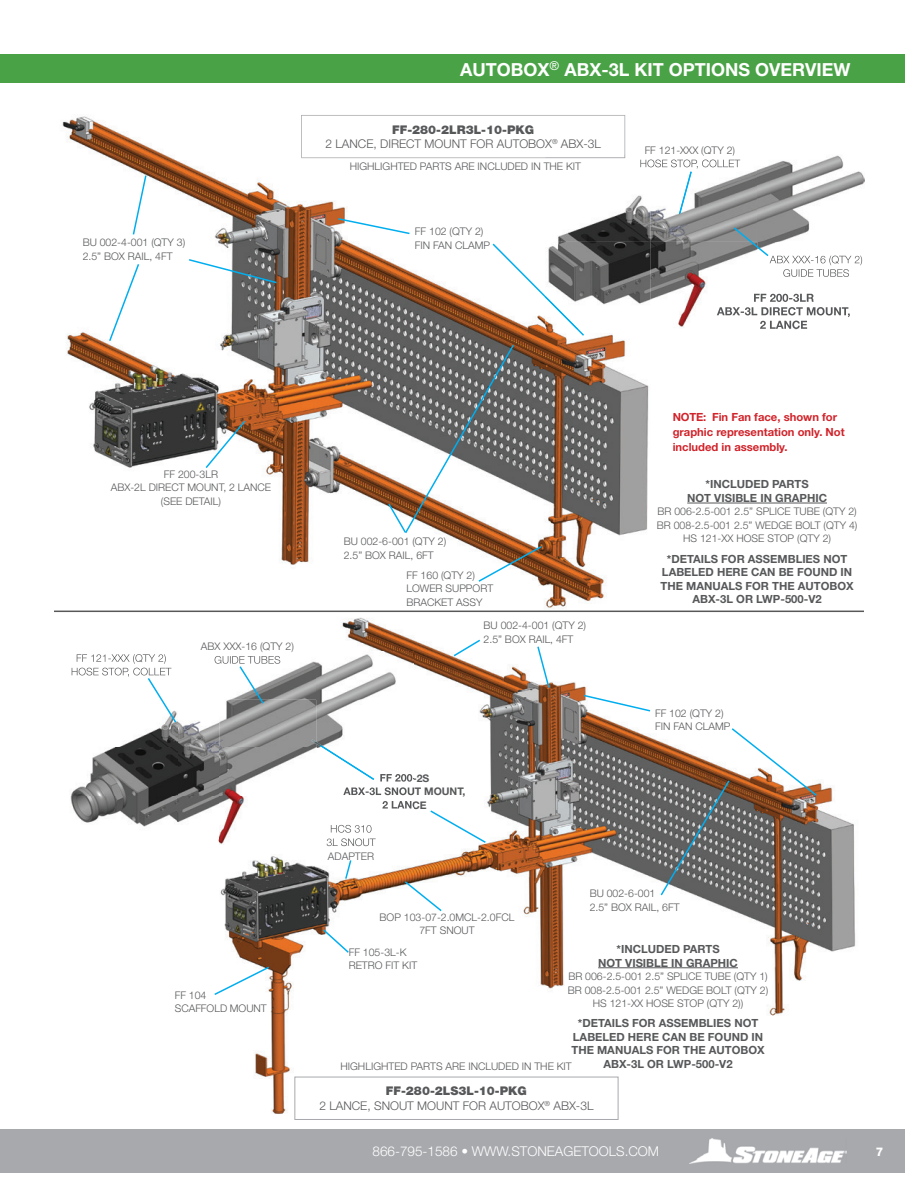
<style>
.page{position:relative;width:918px;height:1188px;background:#fff}
.page>*{position:absolute;margin:0;border:0;box-sizing:border-box;transform-origin:0 0}
.t1{font:700 18px "Helvetica Neue LT Std";color:#fff}
.t2{font:300 13.5px "Helvetica Neue LT Std";color:#fff}
.t3{font:300 12px/14.4px "Helvetica Neue LT Std";color:#57585a;text-align:center}
.t4{font:800 12px "Helvetica Neue LT Std";color:#fff}
.t5{font:700 11.25px/13.5px "Helvetica Neue LT Std";color:#57585a;text-align:center}
.t6{font:700 11.25px/15px "Helvetica Neue LT Std";color:#d1232a}
.t7{font:300 10.5px/13.5px "Helvetica Neue LT Std";color:#57585a}
.s1{font-weight:900}
</style>
<div class="page">
<div style="left:0;top:1129px;width:904px;height:44px;background:#a8a9ad"></div>
<img style="left:689px;top:1139px;width:157px;height:25px">
<img style="left:220px;top:617px;width:636px;height:497px">
<img style="left:62px;top:115px;width:587px;height:494px">
<div style="left:0;top:54px;width:904px;height:29px;background:#49a346"></div>
<hr style="left:54px;top:611px;width:810px;height:1px;background:#57585a">
<svg style="left:301px;top:115px;width:324px;height:43px"></svg>
<div style="left:294px;top:1077px;width:324px;height:43px;border:1px solid #a8a9ad"></div>
<svg style="left:214px;top:965px;width:57px;height:31px"></svg>
<svg style="left:321px;top:928px;width:29px;height:26px"></svg>
<svg style="left:344px;top:859px;width:9px;height:21px"></svg>
<svg style="left:403px;top:880px;width:40px;height:33px"></svg>
<svg style="left:204px;top:419px;width:43px;height:51px"></svg>
<svg style="left:429px;top:809px;width:58px;height:35px"></svg>
<svg style="left:493px;top:244px;width:91px;height:92px"></svg>
<svg style="left:337px;top:217px;width:74px;height:18px"></svg>
<svg style="left:108px;top:262px;width:32px;height:81px"></svg>
<svg style="left:452px;top:638px;width:30px;height:20px"></svg>
<svg style="left:387px;top:343px;width:128px;height:192px"></svg>
<svg style="left:187px;top:258px;width:91px;height:26px"></svg>
<svg style="left:536px;top:645px;width:15px;height:44px"></svg>
<svg style="left:132px;top:174px;width:16px;height:62px"></svg>
<img style="left:70px;top:651px;width:343px;height:194px">
<img style="left:331px;top:825px;width:41px;height:8px">
<img style="left:327px;top:838px;width:49px;height:7px">
<img style="left:312px;top:739px;width:62px;height:41px">
<img style="left:219px;top:651px;width:74px;height:1px">
<svg style="left:201px;top:651px;width:18px;height:13px"></svg>
<img style="left:219px;top:656px;width:61px;height:8px">
<img style="left:380px;top:774px;width:33px;height:8px">
<img style="left:343px;top:787px;width:70px;height:10px">
<img style="left:382px;top:801px;width:31px;height:8px">
<img style="left:77px;top:654px;width:89px;height:10px">
<img style="left:72px;top:668px;width:99px;height:9px">
<svg style="left:238px;top:665px;width:27px;height:40px"></svg>
<svg style="left:146px;top:676px;width:32px;height:48px"></svg>
<svg style="left:582px;top:694px;width:70px;height:19px"></svg>
<hr style="left:687px;top:503px;width:140px;height:1px;background:#57585a">
<hr style="left:598px;top:968px;width:140px;height:1px;background:#57585a">
<img style="left:545px;top:155px;width:320px;height:174px">
<img style="left:545px;top:155px;width:80px;height:3px">
<img style="left:679px;top:171px;width:13px;height:43px">
<img style="left:545px;top:296px;width:33px;height:33px">
<img style="left:770px;top:256px;width:92px;height:9px">
<img style="left:783px;top:269px;width:66px;height:8px">
<img style="left:754px;top:294px;width:60px;height:8px">
<img style="left:717px;top:307px;width:133px;height:10px">
<img style="left:760px;top:321px;width:47px;height:8px">
<img style="left:650px;top:155px;width:85px;height:1px">
<img style="left:650px;top:160px;width:90px;height:9px">
<svg style="left:640px;top:155px;width:10px;height:14px"></svg>
<svg style="left:732px;top:226px;width:38px;height:32px"></svg>
<svg style="left:477px;top:545px;width:66px;height:38px"></svg>
<svg style="left:659px;top:727px;width:159px;height:170px"></svg>
<p class="t7" style="left:83px;top:236px;width:104px">BU 002-4-001 (QTY 3)<br>2.5” BOX RAIL, 4FT</p>
<h1 class="t1" style="left:460px;top:59px;width:392px">AUTOBOX<sup>®</sup> ABX-3L KIT OPTIONS OVERVIEW</h1>
<p class="t3" style="left:326px;top:122px;width:277px"><span class="s1">FF-280-2LR3L-10-PKG<br></span>2 LANCE, DIRECT MOUNT FOR AUTOBOX<sup>®</sup> ABX-3L</p>
<p class="t7" style="left:350px;top:160px;width:233px">HIGHLIGHTED PARTS ARE INCLUDED IN THE KIT</p>
<p class="t7" style="left:415px;top:225px;width:77px">FF 102 (QTY 2)<br>FIN FAN CLAMP</p>
<p class="t7" style="left:645px;top:143px;width:92px">FF 121-XXX (QTY 2)</p>
<p class="t7" style="left:111px;top:467px;width:162px;text-align:center">FF 200-3LR<br>ABX-2L DIRECT MOUNT, 2 LANCE (SEE DETAIL)</p>
<p class="t7" style="left:201px;top:639px;width:94px">ABX XXX-16 (QTY 2)</p>
<p class="t7" style="left:344px;top:535px;width:104px">BU 002-6-001 (QTY 2)<br>2.5” BOX RAIL, 6FT</p>
<p class="t7" style="left:406px;top:568px;width:88px">FF 160 (QTY 2)<br>LOWER SUPPORT<br>BRACKET ASSY</p>
<p class="t7" style="left:484px;top:618px;width:104px">BU 002-4-001 (QTY 2)<br>2.5” BOX RAIL, 4FT</p>
<p class="t6" style="left:673px;top:409px;width:174px">NOTE: Fin Fan face, shown for graphic representation only. Not included in assembly.</p>
<p class="t5" style="left:687px;top:477px;width:141px">*INCLUDED PARTS<br>NOT VISIBLE IN GRAPHIC</p>
<p class="t7" style="left:657px;top:505px;width:202px;text-align:center">BR 006-2.5-001 2.5” SPLICE TUBE (QTY 2)<br>BR 008-2.5-001 2.5” WEDGE BOLT (QTY 4)<br>HS 121-XX HOSE STOP (QTY 2)</p>
<p class="t5" style="left:661px;top:552px;width:195px">*DETAILS FOR ASSEMBLIES NOT<br>LABELED HERE CAN BE FOUND IN<br>THE MANUALS FOR THE AUTOBOX<br>ABX-3L OR LWP-500-V2</p>
<p class="t7" style="left:655px;top:706px;width:77px">FF 102 (QTY 2)<br>FIN FAN CLAMP</p>
<p class="t7" style="left:175px;top:988px;width:94px">FF 104<br>SCAFFOLD MOUNT</p>
<p class="t7" style="left:326px;top:835px;width:51px">3L SNOUT<br>ADAPTER</p>
<p class="t7" style="left:380px;top:910px;width:136px;text-align:center">BOP 103-07-2.0MCL-2.0FCL<br>7FT SNOUT</p>
<p class="t7" style="left:590px;top:886px;width:91px">BU 002-6-001<br>2.5” BOX RAIL, 6FT</p>
<p class="t5" style="left:598px;top:942px;width:141px">*INCLUDED PARTS<br>NOT VISIBLE IN GRAPHIC</p>
<p class="t7" style="left:568px;top:969px;width:202px;text-align:center">BR 006-2.5-001 2.5” SPLICE TUBE (QTY 1)<br>BR 008-2.5-001 2.5” WEDGE BOLT (QTY 2)<br>HS 121-XX HOSE STOP (QTY 2))</p>
<p class="t5" style="left:571px;top:1016px;width:195px">*DETAILS FOR ASSEMBLIES NOT<br>LABELED HERE CAN BE FOUND IN<br>THE MANUALS FOR THE AUTOBOX<br>ABX-3L OR LWP-500-V2</p>
<p class="t7" style="left:349px;top:945px;width:70px">FF 105-3L-K<br>RETRO FIT KIT</p>
<p class="t7" style="left:340px;top:1059px;width:233px">HIGHLIGHTED PARTS ARE INCLUDED IN THE KIT</p>
<p class="t3" style="left:319px;top:1084px;width:276px"><span class="s1">FF-280-2LS3L-10-PKG<br></span>2 LANCE, SNOUT MOUNT FOR AUTOBOX<sup>®</sup> ABX-3L</p>
<p class="t2" style="left:373px;top:1143px;width:288px">866-795-1586 • WWW.STONEAGETOOLS.COM</p>
<p class="t4" style="left:876px;top:1144px;width:9px">7</p>
</div>
